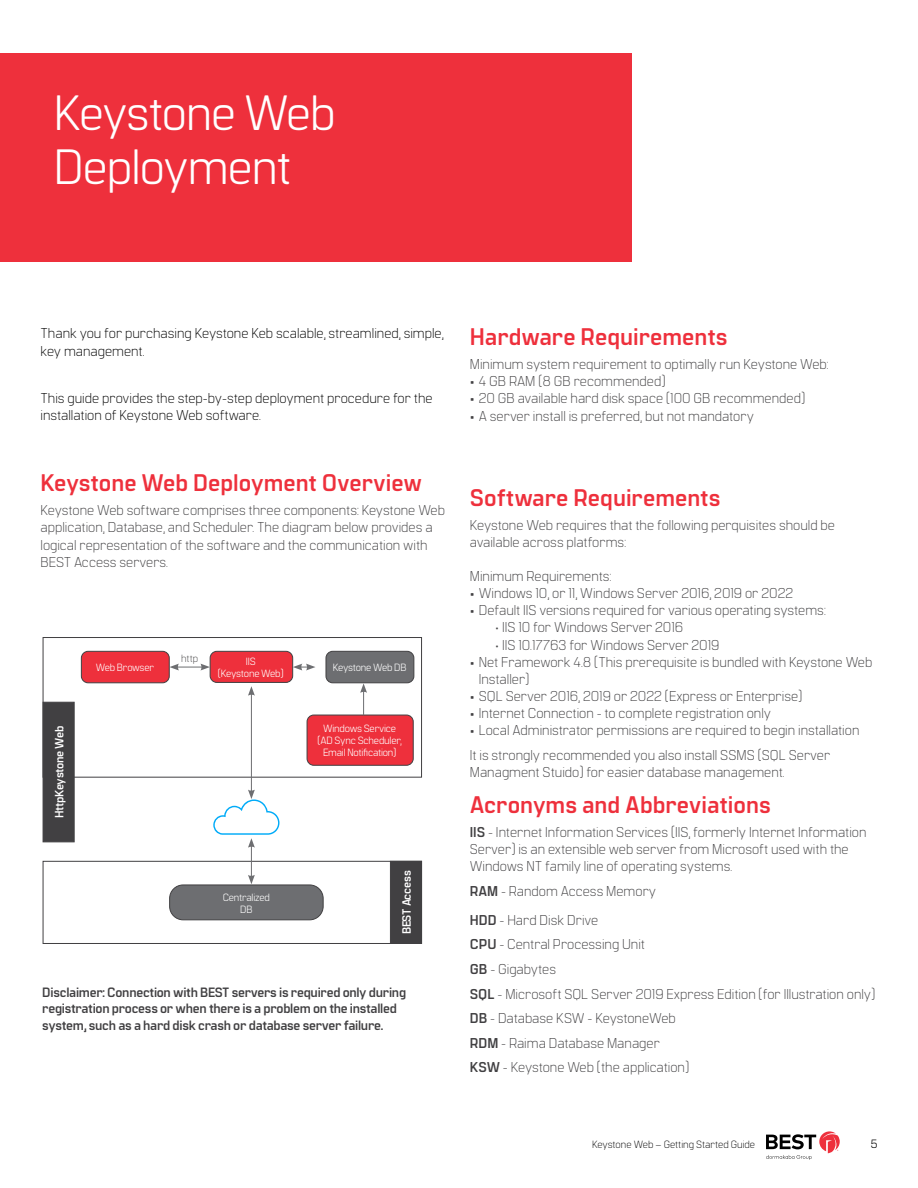
<style>
.page{position:relative;width:918px;height:1188px;background:#fff}
.page>*{position:absolute;margin:0;border:0;box-sizing:border-box;transform-origin:0 0}
.t1{font:49.5px/54px "Manifold CF";letter-spacing:-.02em;color:#fff}
.t2{font:700 24px "Manifold CF";color:#ee303c}
.t3{font:300 14.25px/17.1px "Manifold CF";color:#414042}
.t4{font:300 14.25px/17.1px "Manifold CF";color:#000}
.t5{font:700 13.5px/16.5px "Manifold CF";letter-spacing:-.02em;color:#414042}
.t6{font:700 12px "Manifold CF";letter-spacing:-.02em;color:#fff}
.t7{font:12px "Manifold CF";color:#000}
.t8{font:10.5px/12px "Manifold CF";letter-spacing:-.02em;color:#fff;text-align:center}
.t9{font:300 10.5px "Manifold CF";color:#000}
.t10{font:300 10.5px "Manifold CF";color:#414042}
.s1{font-weight:700}
</style>
<div class="page">
<svg style="left:766px;top:1131px;width:74px;height:29px"></svg>
<div style="left:0;top:54px;width:631px;height:208px;background:#ee303c"></div>
<div style="left:43px;top:637px;width:379px;height:141px;border:1px solid #414042"></div>
<div style="left:43px;top:861px;width:379px;height:83px;border:1px solid #414042"></div>
<div style="left:43px;top:702px;width:32px;height:140px;background:#414042;border:1px solid #414042"></div>
<div style="left:390px;top:861px;width:32px;height:83px;background:#414042"></div>
<div style="left:170px;top:885px;width:153px;height:35px;background:#6d6e71;border-radius:14px"></div>
<div style="left:169px;top:885px;width:154px;height:35px;border:1px solid #414042;border-radius:14px"></div>
<div style="left:81px;top:651px;width:88px;height:32px;background:#ee303c;border-radius:7px"></div>
<div style="left:81px;top:651px;width:88px;height:32px;border:1px solid #414042;border-radius:7px"></div>
<div style="left:210px;top:651px;width:83px;height:31px;background:#ee303c;border-radius:7px"></div>
<div style="left:210px;top:651px;width:83px;height:32px;border:1px solid #414042;border-radius:7px"></div>
<div style="left:326px;top:651px;width:88px;height:32px;background:#6d6e71;border-radius:7px"></div>
<div style="left:326px;top:651px;width:88px;height:32px;border:1px solid #414042;border-radius:7px"></div>
<div style="left:307px;top:715px;width:106px;height:50px;background:#ee303c;border-radius:7px"></div>
<div style="left:307px;top:715px;width:106px;height:50px;border:1px solid #414042;border-radius:7px"></div>
<svg style="left:169px;top:664px;width:41px;height:7px"></svg>
<svg style="left:293px;top:664px;width:22px;height:7px"></svg>
<svg style="left:360px;top:683px;width:7px;height:32px"></svg>
<hr style="left:251px;top:693px;width:1px;height:99px;background:#6d6e71">
<svg style="left:248px;top:686px;width:7px;height:10px"></svg>
<hr style="left:251px;top:845px;width:1px;height:32px;background:#6d6e71">
<svg style="left:248px;top:875px;width:7px;height:9px"></svg>
<svg style="left:213px;top:790px;width:66px;height:58px"></svg>
<h1 class="t1" style="left:54px;top:86px;width:283px">Keystone Web<br>Deployment</h1>
<p class="t4" style="left:40px;top:325px;width:405px">Thank you for purchasing Keystone Keb scalable, streamlined, simple, key management.</p>
<p class="t4" style="left:40px;top:390px;width:394px">This guide provides the step-by-step deployment procedure for the installation of Keystone Web software.</p>
<h2 class="t2" style="left:40px;top:469px;width:383px">Keystone Web Deployment Overview</h2>
<p class="t3" style="left:40px;top:502px;width:406px">Keystone Web software comprises three components: Keystone Web application, Database, and Scheduler. The diagram below provides a logical representation of the software and the communication with BEST Access servers.</p>
<p class="t6" style="left:52px;top:818px;width:94px;rotate:-90deg">HttpKeystone Web</p>
<p class="t10" style="left:181px;top:653px;width:18px">http</p>
<p class="t8" style="left:96px;top:662px;width:60px">Web Browser</p>
<p class="t8" style="left:218px;top:656px;width:67px">IIS<br>(Keystone Web)</p>
<p class="t8" style="left:333px;top:662px;width:75px">Keystone Web DB</p>
<p class="t8" style="left:223px;top:891px;width:49px">Centralized<br>DB</p>
<p class="t8" style="left:318px;top:723px;width:86px">Windows Service (AD Sync Scheduler,<br>Email Notification)</p>
<p class="t6" style="left:400px;top:934px;width:66px;rotate:-90deg">BEST Access</p>
<p class="t5" style="left:42px;top:985px;width:365px">Disclaimer: Connection with BEST servers is required only during registration process or when there is a problem on the installed system, such as a hard disk crash or database server failure.</p>
<h2 class="t2" style="left:470px;top:323px;width:259px">Hardware Requirements</h2>
<p class="t3" style="left:470px;top:356px;width:360px">Minimum system requirement to optimally run Keystone Web:</p>
<p class="t3" style="left:470px;top:373px;width:197px"><span class="s1">•</span> 4 GB RAM (8 GB recommended)</p>
<p class="t3" style="left:470px;top:390px;width:337px"><span class="s1">•</span> 20 GB available hard disk space (100 GB recommended)</p>
<p class="t3" style="left:470px;top:407px;width:286px"><span class="s1">•</span> A server install is preferred, but not mandatory</p>
<h2 class="t2" style="left:470px;top:484px;width:252px">Software Requirements</h2>
<p class="t3" style="left:470px;top:516px;width:367px">Keystone Web requires that the following perquisites should be available across platforms:</p>
<p class="t3" style="left:470px;top:568px;width:143px">Minimum Requirements:</p>
<p class="t3" style="left:470px;top:585px;width:325px"><span class="s1">•</span> Windows 10, or 11, Windows Server 2016, 2019 or 2022</p>
<p class="t3" style="left:470px;top:602px;width:357px"><span class="s1">•</span> Default IIS versions required for various operating systems:</p>
<p class="t3" style="left:495px;top:619px;width:189px">• IIS 10 for Windows Server 2016</p>
<p class="t3" style="left:495px;top:636px;width:226px">• IIS 10.17763 for Windows Server 2019</p>
<p class="t3" style="left:479px;top:653px;width:395px;text-indent:-9px"><span class="s1">•</span> Net Framework 4.8 (This prerequisite is bundled with Keystone Web<br>Installer)</p>
<p class="t3" style="left:470px;top:687px;width:334px"><span class="s1">•</span> SQL Server 2016, 2019 or 2022 (Express or Enterprise)</p>
<p class="t3" style="left:470px;top:705px;width:303px"><span class="s1">•</span> Internet Connection - to complete registration only</p>
<p class="t3" style="left:470px;top:718px;width:391px;line-height:24.6px"><span class="s1">•</span> Local Administrator permissions are required to begin installation<br>It is strongly recommended you also install SSMS (SQL Server</p>
<p class="t3" style="left:470px;top:763px;width:316px">Managment Stuido) for easier database management.</p>
<h2 class="t2" style="left:470px;top:791px;width:303px">Acronyms and Abbreviations</h2>
<p class="t3" style="left:470px;top:824px;width:398px"><span class="s1">IIS</span> - Internet Information Services (IIS, formerly Internet Information<br>Server) is an extensible web server from Microsoft used with the<br>Windows NT family line of operating systems.</p>
<p class="t3" style="left:470px;top:876px;width:188px;line-height:29.1px"><span class="s1">RAM</span> - Random Access Memory<br><span class="s1">HDD</span> - Hard Disk Drive</p>
<p class="t3" style="left:470px;top:932px;width:407px;line-height:24.6px"><span class="s1">CPU</span> - Central Processing Unit<br><span class="s1">GB</span> - Gigabytes<br><span class="s1">SQL</span> - Microsoft SQL Server 2019 Express Edition (for Illustration only)<br><span class="s1">DB</span> - Database KSW - KeystoneWeb<br><span class="s1">RDM</span> - Raima Database Manager<br><span class="s1">KSW</span> - Keystone Web (the application)</p>
<p class="t9" style="left:592px;top:1139px;width:165px">Keystone Web – Getting Started Guide</p>
<p class="t7" style="left:871px;top:1137px;width:8px">5</p>
</div>
